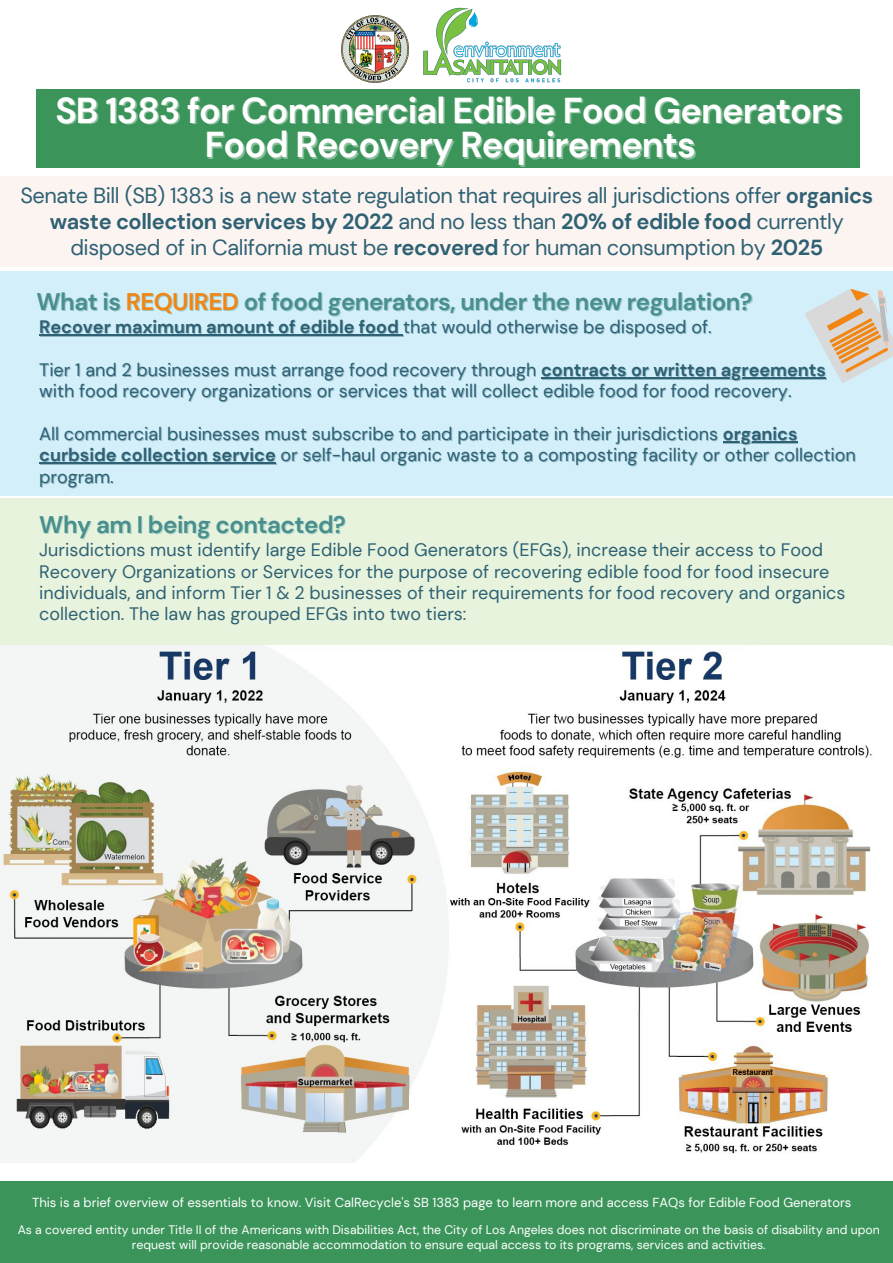
<style>
.page{position:relative;width:893px;height:1263px;background:#fff}
.page>*{position:absolute;margin:0;border:0;box-sizing:border-box;transform-origin:0 0}
.t1{font:700 35.92px "DM Sans";letter-spacing:-.025em;color:#fff}
.t2{font:700 24px "DM Sans";letter-spacing:-.02em;color:#4a8f8d}
.t3{font:21.75px/25.9px "DM Sans";letter-spacing:-.02em;color:#2e6173;text-align:center}
.t4{font:18px/21.4px "DM Sans";color:#2e6173}
.t5{font:700 18px "DM Sans";color:#2e6173}
.t6{font:13.05px "DM Sans";color:#fff}
.t7{font:12.3px/14.6px "DM Sans";color:#fff;text-align:center}
.s1{font-weight:700}
.s2{color:#f18613}
.s3{font-weight:400}
</style>
<div class="page">
<div style="left:0;top:271px;width:893px;height:224px;background:#d2effa"></div>
<div style="left:0;top:498px;width:893px;height:148px;background:#e7f3dd"></div>
<div style="left:0;top:177px;width:893px;height:90px;background:#fcf4f1"></div>
<img style="left:423px;top:7px;width:139px;height:76px">
<img style="left:342px;top:15px;width:67px;height:67px">
<div style="left:37px;top:89px;width:822px;height:79px;background:#3b955b"></div>
<div style="left:0;top:1181px;width:893px;height:82px;background:#3b955b"></div>
<img style="left:0;top:646px;width:872px;height:516px">
<hr style="left:723px;top:442px;width:75px;height:2px;background:#2e6173;opacity:.4">
<hr style="left:723px;top:441px;width:74px;height:2px;background:#2e6173">
<hr style="left:40px;top:463px;width:237px;height:2px;background:#90b6c4">
<hr style="left:39px;top:462px;width:237px;height:2px;background:#2e6173">
<hr style="left:40px;top:335px;width:364px;height:2px;background:#90b6c4">
<hr style="left:39px;top:334px;width:364px;height:2px;background:#2e6173">
<hr style="left:541px;top:377px;width:285px;height:2px;background:#2e6173">
<svg style="left:804px;top:289px;width:89px;height:94px"></svg>
<p class="t1" style="left:55px;top:87px;width:789px">SB 1383 for Commercial Edible Food Generators</p>
<p class="t1" style="left:205px;top:121px;width:493px">Food Recovery Requirements</p>
<p class="t3" style="left:20px;top:183px;width:854px">Senate Bill (SB) 1383 is a new state regulation that requires all jurisdictions offer <span class="s1">organics waste collection services by 2022</span> and no less than <span class="s1">20% of edible food</span> currently disposed of in California must be <span class="s1">recovered</span> for human consumption by <span class="s1">2025</span></p>
<p class="t2" style="left:36px;top:286px;width:717px">What is <span class="s2">REQUIRED</span> of food generators, under the new regulation?</p>
<p class="t5" style="left:39px;top:315px;width:674px">Recover maximum amount of edible food <span class="s3">that would otherwise be disposed of.</span></p>
<p class="t4" style="left:39px;top:359px;width:788px">Tier 1 and 2 businesses must arrange food recovery through <span class="s1">contracts or written agreements </span>with food recovery organizations or services that will collect edible food for food recovery.</p>
<p class="t4" style="left:39px;top:423px;width:818px">All commercial businesses must subscribe to and participate in their jurisdictions <span class="s1">organics curbside collection service</span> or self-haul organic waste to a composting facility or other collection program.</p>
<p class="t2" style="left:39px;top:509px;width:308px">Why am I being contacted?</p>
<p class="t4" style="left:39px;top:539px;width:808px">Jurisdictions must identify large Edible Food Generators (EFGs), increase their access to Food Recovery Organizations or Services for the purpose of recovering edible food for food insecure individuals, and inform Tier 1 &amp; 2 businesses of their requirements for food recovery and organics collection. The law has grouped EFGs into two tiers:</p>
<p class="t6" style="left:32px;top:1194px;width:820px">This is a brief overview of essentials to know. Visit CalRecycle's SB 1383 page to learn more and access FAQs for Edible Food Generators</p>
<p class="t7" style="left:18px;top:1223px;width:863px">As a covered entity under Title II of the Americans with Disabilities Act, the City of Los Angeles does not discriminate on the basis of disability and upon request will provide reasonable accommodation to ensure equal access to its programs, services and activities.</p>
</div>
